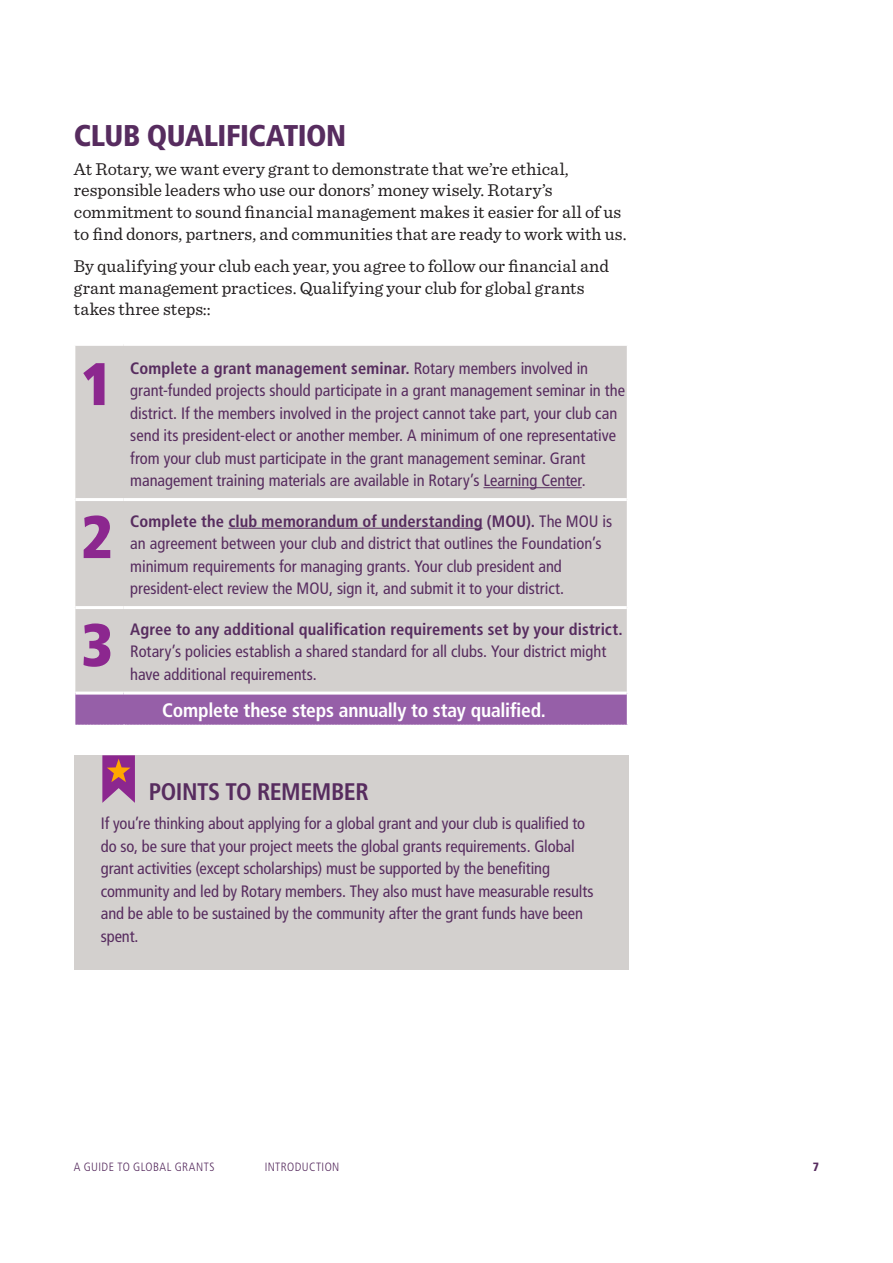
<style>
.page{position:relative;width:893px;height:1263px;background:#fff}
.page>*{position:absolute;margin:0;border:0;box-sizing:border-box;transform-origin:0 0}
.Big_numbers_in_box{font:900 condensed 60px "Frutiger LT Std";color:#8c278f}
.H1-Azure_break{font:900 condensed 30px "Frutiger LT Std";letter-spacing:-.015em;color:#572c5f}
.t1{font:700 condensed 24px "Frutiger LT Std";letter-spacing:-.02em;color:#572c5f}
.H3_white{font:700 condensed 19.5px "Frutiger LT Std";letter-spacing:-.01em;color:#fff}
.Body{font:18px/21.6px "Sentinel";color:#231f20}
.Body_in_box{font:condensed 16.5px/22.5px "Frutiger LT Std";letter-spacing:-.005em;color:#572c5f}
.t2{font:300 condensed 12px "Frutiger LT Std";letter-spacing:.035em;color:#572c5f}
.t3{font:900 condensed 12px "Frutiger LT Std";color:#572c5f}
.s1{font-weight:700}
</style>
<div class="page">
<div style="left:75px;top:346px;width:552px;height:346px;background:#d3d0ce"></div>
<div style="left:75px;top:693px;width:553px;height:32px;background:#965fa8"></div>
<hr style="left:627px;top:693px;width:1px;height:32px;background:#fff">
<hr style="left:75px;top:498px;width:49px;height:3px;background:#fff">
<hr style="left:124px;top:498px;width:503px;height:3px;background:#fff">
<hr style="left:75px;top:606px;width:49px;height:3px;background:#fff">
<hr style="left:124px;top:606px;width:503px;height:3px;background:#fff">
<hr style="left:75px;top:692px;width:49px;height:3px;background:#fff">
<hr style="left:124px;top:692px;width:503px;height:3px;background:#fff">
<hr style="left:483px;top:487px;width:99px;height:1px;background:#572c5f">
<hr style="left:228px;top:528px;width:255px;height:1px;background:#572c5f">
<div style="left:74px;top:755px;width:554px;height:214px;background:#d3d0ce"></div>
<svg style="left:102px;top:755px;width:33px;height:48px;background:#a65388"></svg>
<p class="H1-Azure_break" style="left:74px;top:118px;width:274px">CLUB QUALIFICATION</p>
<p class="Body" style="left:74px;top:157px;width:554px">At Rotary, we want every grant to demonstrate that we’re ethical, responsible leaders who use our donors’ money wisely. Rotary’s commitment to sound financial management makes it easier for all of us to find donors, partners, and communities that are ready to work with us.</p>
<p class="Body" style="left:74px;top:254px;width:537px">By qualifying your club each year, you agree to follow our financial and grant management practices. Qualifying your club for global grants takes three steps::</p>
<p class="Big_numbers_in_box" style="left:81px;top:347px;width:33px">1</p>
<p class="Body_in_box" style="left:130px;top:357px;width:496px"><span class="s1">Complete a grant management seminar.</span> Rotary members involved in grant-funded projects should participate in a grant management seminar in the district. If the members involved in the project cannot take part, your club can send its president-elect or another member. A minimum of one representative from your club must participate in the grant management seminar. Grant management training materials are available in Rotary’s Learning Center.</p>
<p class="Big_numbers_in_box" style="left:81px;top:500px;width:33px">2</p>
<p class="Body_in_box" style="left:130px;top:510px;width:483px"><span class="s1">Complete the club memorandum of understanding (MOU).</span> The MOU is an agreement between your club and district that outlines the Foundation’s minimum requirements for managing grants. Your club president and president-elect review the MOU, sign it, and submit it to your district.</p>
<p class="Big_numbers_in_box" style="left:81px;top:608px;width:33px">3</p>
<p class="Body_in_box" style="left:130px;top:618px;width:494px"><span class="s1">Agree to any additional qualification requirements set by your district.<br></span>Rotary’s policies establish a shared standard for all clubs. Your district might have additional requirements.</p>
<p class="H3_white" style="left:162px;top:698px;width:385px">Complete these steps annually to stay qualified.</p>
<h2 class="t1" style="left:149px;top:778px;width:221px">POINTS TO REMEMBER</h2>
<p class="Body_in_box" style="left:101px;top:812px;width:494px">If you’re thinking about applying for a global grant and your club is qualified to do so, be sure that your project meets the global grants requirements. Global grant activities (except scholarships) must be supported by the benefiting community and led by Rotary members. They also must have measurable results and be able to be sustained by the community after the grant funds have been spent.</p>
<p class="t2" style="left:74px;top:1160px;width:142px">A GUIDE TO GLOBAL GRANTS</p>
<p class="t2" style="left:265px;top:1160px;width:76px">INTRODUCTION</p>
<p class="t3" style="left:813px;top:1159px;width:8px">7</p>
</div>
